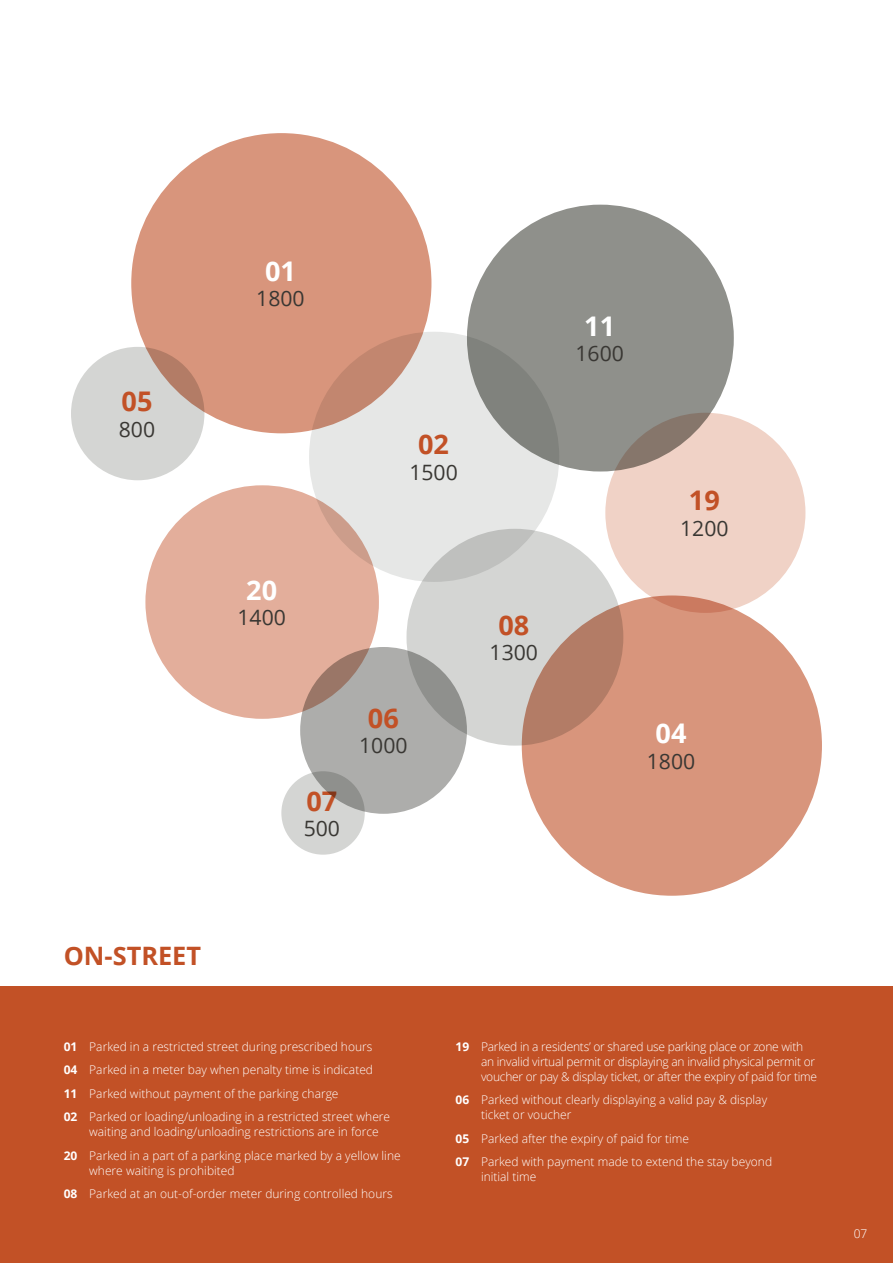
<style>
.page{position:relative;width:893px;height:1263px;background:#fff}
.page>*{position:absolute;margin:0;border:0;box-sizing:border-box;transform-origin:0 0}
.t1{font:700 27px "Open Sans";color:#c25126}
.t2{font:700 27px "Open Sans";color:#fff}
.t3{font:700 25.35px "Open Sans";color:#c25126}
.t4{font:21.15px "Open Sans";color:#393733}
.t5{font:300 12px/23.5px "Open Sans";color:#fff}
.t6{font:300 12px/15px "Open Sans";letter-spacing:-.02em;color:#fff}
.s1{font-weight:700}
</style>
<div class="page">
<div style="left:131px;top:133px;width:300px;height:300px;background:#d8957c;border-radius:50%"></div>
<div style="left:522px;top:595px;width:300px;height:301px;background:#d8957c;border-radius:50%"></div>
<div style="left:467px;top:205px;width:267px;height:266px;background:#8f908b;border-radius:50%"></div>
<svg style="left:309px;top:332px;width:250px;height:250px;background:#d5d0cc"></svg>
<div style="left:145px;top:485px;width:234px;height:234px;background:#e3ae9b;border-radius:50%"></div>
<svg style="left:406px;top:529px;width:217px;height:217px;background:#cabeb8"></svg>
<svg style="left:300px;top:647px;width:167px;height:167px;background:#a8a6a3"></svg>
<div style="left:71px;top:347px;width:133px;height:133px;background:#d4d5d3;border-radius:50%"></div>
<svg style="left:281px;top:771px;width:84px;height:84px;background:#c7c8c6"></svg>
<div style="left:605px;top:413px;width:200px;height:200px;background:#f0d2c6;border-radius:50%"></div>
<div style="left:0;top:986px;width:893px;height:277px;background:#c25126"></div>
<h1 class="t1" style="left:122px;top:382px;width:32px">05</h1>
<h3 class="t4" style="left:119px;top:414px;width:38px">800</h3>
<h1 class="t2" style="left:265px;top:252px;width:32px">01</h1>
<h3 class="t4" style="left:256px;top:284px;width:50px">1800</h3>
<h1 class="t1" style="left:418px;top:426px;width:32px">02</h1>
<h3 class="t4" style="left:409px;top:458px;width:50px">1500</h3>
<h1 class="t2" style="left:246px;top:571px;width:32px">20</h1>
<h3 class="t4" style="left:237px;top:603px;width:50px">1400</h3>
<h1 class="t1" style="left:498px;top:606px;width:32px">08</h1>
<h3 class="t4" style="left:490px;top:638px;width:50px">1300</h3>
<h1 class="t1" style="left:306px;top:782px;width:32px">07</h1>
<h3 class="t4" style="left:304px;top:814px;width:38px">500</h3>
<h1 class="t1" style="left:368px;top:699px;width:32px">06</h1>
<h3 class="t4" style="left:359px;top:731px;width:50px">1000</h3>
<h1 class="t2" style="left:584px;top:307px;width:32px">11</h1>
<h3 class="t4" style="left:575px;top:339px;width:50px">1600</h3>
<h1 class="t1" style="left:689px;top:482px;width:32px">19</h1>
<h3 class="t4" style="left:680px;top:514px;width:50px">1200</h3>
<h1 class="t2" style="left:656px;top:714px;width:32px">04</h1>
<h3 class="t4" style="left:647px;top:746px;width:50px">1800</h3>
<h2 class="t3" style="left:64px;top:938px;width:139px">ON-STREET</h2>
<p class="t5" style="left:64px;top:1034px;width:328px"><span class="s1">01</span> Parked in a restricted street during prescribed hours<br><span class="s1">04</span> Parked in a meter bay when penalty time is indicated<br><span class="s1">11</span> Parked without payment of the parking charge<br><span class="s1">02</span> Parked or loading/unloading in a restricted street where</p>
<p class="t5" style="left:64px;top:1120px;width:338px;text-align:center">waiting and loading/unloading restrictions are in force<br><span class="s1">20</span> Parked in a part of a parking place marked by a yellow line</p>
<p class="t5" style="left:64px;top:1158px;width:330px;text-indent:26px">where waiting is prohibited<br><span class="s1">08</span> Parked at an out-of-order meter during controlled hours</p>
<p class="t6" style="left:481px;top:1038px;width:338px;text-indent:-26px"><span class="s1">19</span> Parked in a residents’ or shared use parking place or zone with an invalid virtual permit or displaying an invalid physical permit or voucher or pay &amp; display ticket, or after the expiry of paid for time</p>
<p class="t5" style="left:481px;top:1092px;width:288px;line-height:15px;text-indent:-26px"><span class="s1">06</span> Parked without clearly displaying a valid pay &amp; display ticket or voucher</p>
<p class="t5" style="left:455px;top:1126px;width:318px"><span class="s1">05</span> Parked after the expiry of paid for time<br><span class="s1">07</span> Parked with payment made to extend the stay beyond</p>
<p class="t5" style="left:481px;top:1165px;width:57px">initial time</p>
<p class="t5" style="left:854px;top:1222px;width:15px">07</p>
</div>
